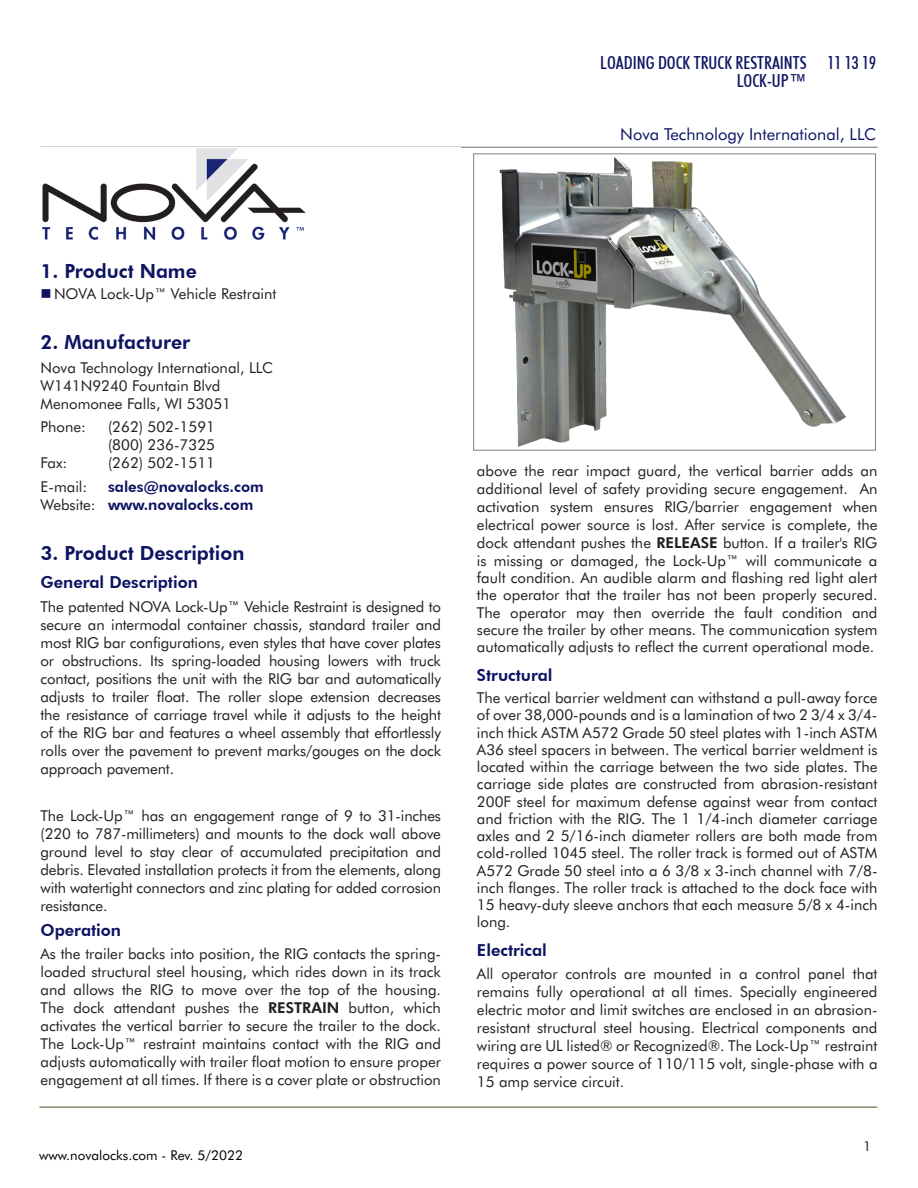
<style>
.page{position:relative;width:918px;height:1188px;background:#fff}
.page>*{position:absolute;margin:0;border:0;box-sizing:border-box;transform-origin:0 0}
._01_Ten-Part_Header{font:800 19.5px "Futura BT";color:#0d1461}
.t1{font:500 condensed 18px "Futura BT";color:#0d1461}
._02_Subhead{font:800 16.5px "Futura BT";color:#0d1461}
.t2{font:16.5px "Futura BT";color:#0d1461}
._05_Body_Copy_01{font:800 16.5px "Futura BT";color:#0d1461}
._05_Body_Copy_01-2{font:15px/18px "Futura BT";color:#231f20;text-align:justify}
._05_Body_Copy_01-3{font:800 15px "Futura BT";color:#0d1461}
.t3{font:13.5px "Futura BT";color:#000}
.t4{font:13.5px "Futura BT";color:#241e1b}
.s1{font-weight:400;color:#231f20}
.s2{font-weight:700}
</style>
<div class="page">
<hr style="left:40px;top:147px;width:838px;height:1px;background:#6c6d70">
<hr style="left:39px;top:1107px;width:838px;height:1px;background:#6c6d70">
<img style="left:42px;top:148px;width:264px;height:92px">
<img style="left:499px;top:156px;width:347px;height:291px">
<div style="left:473px;top:153px;width:403px;height:298px;border:1px solid #808285"></div>
<p class="t1" style="left:600px;top:52px;width:277px">LOADING DOCK TRUCK RESTRAINTS 11 13 19</p>
<p class="t2" style="left:620px;top:123px;width:257px">Nova Technology International, LLC</p>
<p class="_01_Ten-Part_Header" style="left:40px;top:259px;width:158px">1. Product Name</p>
<p class="_05_Body_Copy_01-2" style="left:54px;top:284px;width:224px">NOVA Lock-Up™ Vehicle Restraint</p>
<p class="_01_Ten-Part_Header" style="left:40px;top:331px;width:151px">2. Manufacturer</p>
<p class="_05_Body_Copy_01-2" style="left:40px;top:358px;width:234px">Nova Technology International, LLC</p>
<p class="_05_Body_Copy_01-2" style="left:40px;top:376px;width:182px">W141N9240 Fountain Blvd</p>
<p class="_05_Body_Copy_01-2" style="left:40px;top:394px;width:192px">Menomonee Falls, WI 53051</p>
<p class="_05_Body_Copy_01-2" style="left:40px;top:417px;width:47px">Phone:</p>
<p class="_05_Body_Copy_01-2" style="left:108px;top:417px;width:109px">(262) 502-1591</p>
<p class="_05_Body_Copy_01-2" style="left:108px;top:435px;width:109px">(800) 236-7325</p>
<p class="_05_Body_Copy_01-2" style="left:40px;top:453px;width:28px">Fax:</p>
<p class="_05_Body_Copy_01-2" style="left:108px;top:453px;width:109px">(262) 502-1511</p>
<p class="_05_Body_Copy_01-2" style="left:40px;top:477px;width:48px">E-mail:</p>
<p class="_05_Body_Copy_01-3" style="left:108px;top:477px;width:157px">sales@novalocks.com</p>
<p class="_05_Body_Copy_01-3" style="left:40px;top:495px;width:214px"><span class="s1">Website:</span> www.novalocks.com</p>
<p class="_01_Ten-Part_Header" style="left:40px;top:541px;width:205px">3. Product Description</p>
<p class="_02_Subhead" style="left:40px;top:572px;width:159px">General Description</p>
<p class="_05_Body_Copy_01-2" style="left:40px;top:597px;width:402px">The patented NOVA Lock-Up™ Vehicle Restraint is designed to secure an intermodal container chassis, standard trailer and most RIG bar configurations, even styles that have cover plates or obstructions. Its spring-loaded housing lowers with truck contact, positions the unit with the RIG bar and automatically adjusts to trailer float. The roller slope extension decreases the resistance of carriage travel while it adjusts to the height of the RIG bar and features a wheel assembly that effortlessly rolls over the pavement to prevent marks/gouges on the dock approach pavement.</p>
<p class="_05_Body_Copy_01-2" style="left:40px;top:806px;width:402px">The Lock-Up™ has an engagement range of 9 to 31-inches (220 to 787-millimeters) and mounts to the dock wall above ground level to stay clear of accumulated precipitation and debris. Elevated installation protects it from the elements, along with watertight connectors and zinc plating for added corrosion resistance.</p>
<p class="_05_Body_Copy_01" style="left:40px;top:920px;width:82px">Operation</p>
<p class="_05_Body_Copy_01-2" style="left:40px;top:944px;width:402px">As the trailer backs into position, the RIG contacts the spring&shy;loaded structural steel housing, which rides down in its track and allows the RIG to move over the top of the housing.<br>The dock attendant pushes the <span class="s2">RESTRAIN</span> button, which activates the vertical barrier to secure the trailer to the dock.<br>The Lock-Up™ restraint maintains contact with the RIG and adjusts automatically with trailer float motion to ensure proper engagement at all times. If there is a cover plate or obstruction</p>
<p class="t3" style="left:39px;top:1146px;width:205px">www.novalocks.com - Rev. 5/2022</p>
<p class="_05_Body_Copy_01-2" style="left:477px;top:461px;width:402px">above the rear impact guard, the vertical barrier adds an additional level of safety providing secure engagement. An activation system ensures RIG/barrier engagement when electrical power source is lost. After service is complete, the dock attendant pushes the <span class="s2">RELEASE</span> button. If a trailer's RIG is missing or damaged, the Lock-Up™ will communicate a fault condition. An audible alarm and flashing red light alert the operator that the trailer has not been properly secured.<br>The operator may then override the fault condition and secure the trailer by other means. The communication system automatically adjusts to reflect the current operational mode.</p>
<p class="_02_Subhead" style="left:477px;top:665px;width:77px">Structural</p>
<p class="_05_Body_Copy_01-2" style="left:477px;top:689px;width:402px;line-height:17.2px">The vertical barrier weldment can withstand a pull-away force of over 38,000-pounds and is a lamination of two 2 3/4 x 3/4- inch thick ASTM A572 Grade 50 steel plates with 1-inch ASTM A36 steel spacers in between. The vertical barrier weldment is located within the carriage between the two side plates. The carriage side plates are constructed from abrasion-resistant 200F steel for maximum defense against wear from contact and friction with the RIG. The 1 1/4-inch diameter carriage axles and 2 5/16-inch diameter rollers are both made from cold-rolled 1045 steel. The roller track is formed out of ASTM A572 Grade 50 steel into a 6 3/8 x 3-inch channel with 7/8- inch flanges. The roller track is attached to the dock face with 15 heavy-duty sleeve anchors that each measure 5/8 x 4-inch long.</p>
<p class="_02_Subhead" style="left:477px;top:940px;width:71px">Electrical</p>
<p class="_05_Body_Copy_01-2" style="left:477px;top:964px;width:402px">All operator controls are mounted in a control panel that remains fully operational at all times. Specially engineered electric motor and limit switches are enclosed in an abrasion&shy;resistant structural steel housing. Electrical components and wiring are UL listed® or Recognized®. The Lock-Up™ restraint requires a power source of 110/115 volt, single-phase with a 15 amp service circuit.</p>
<p class="t4" style="left:863px;top:1137px;width:9px">1</p>
</div>
